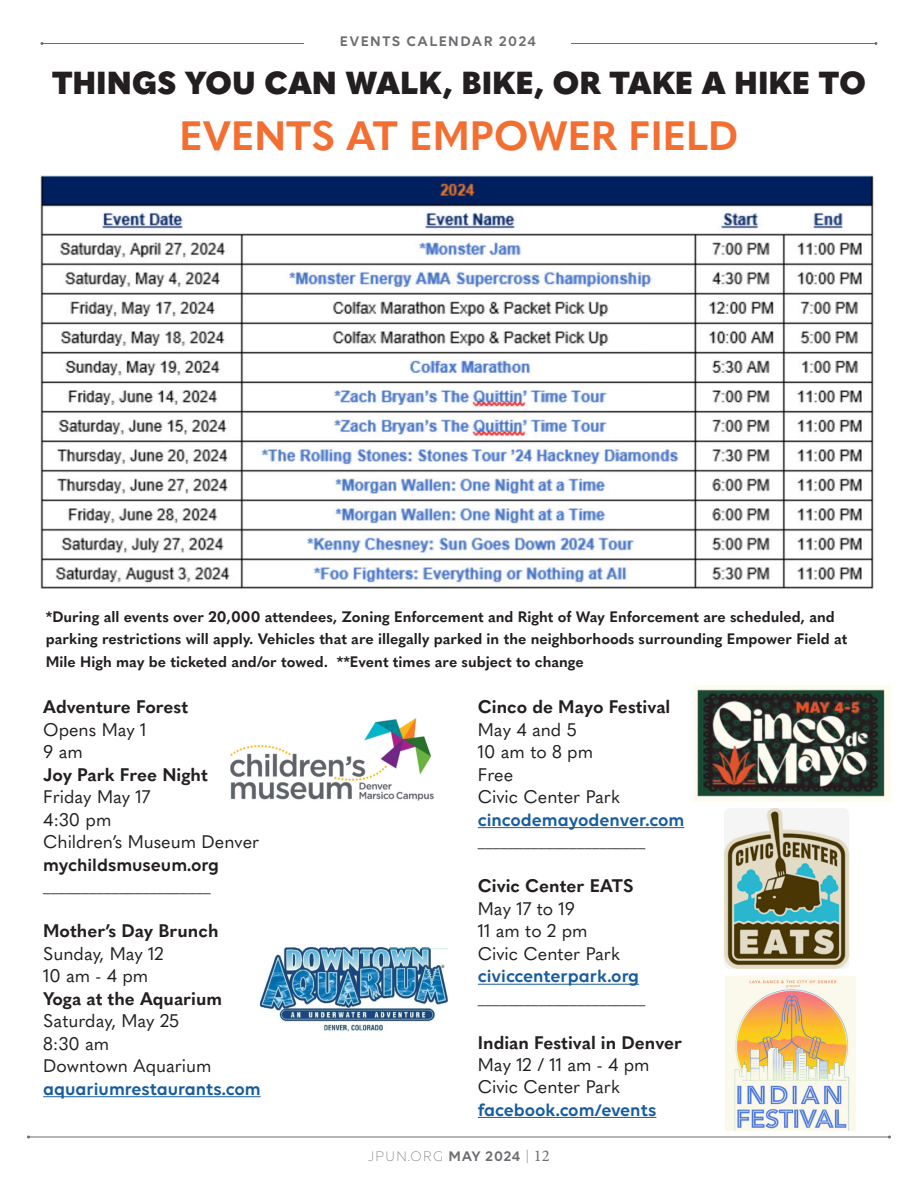
<style>
.page{position:relative;width:918px;height:1188px;background:#fff}
.page>*{position:absolute;margin:0;border:0;box-sizing:border-box;transform-origin:0 0}
.t1{font:700 40.5px "Quasimoda";color:#f36e31}
.t2{font:900 31.5px "Quasimoda";color:#231f20}
.t3{font:18px "Quasimoda";color:#231f20}
.t4{font:700 18px "Quasimoda";color:#231f20}
.t5{font:600 18px "Volte";color:#175d9e}
.t6{font:18px "Volte";color:#231f20}
.t7{font:600 18px "Volte";color:#231f20}
.t8{font:700 15px/22.5px "Quasimoda";color:#231f20}
.t9{font:300 15px "Volte";letter-spacing:.05em;color:#6c6d70}
.section_header{font:600 15px "Volte";letter-spacing:.1em;color:#6c6d70}
.s1{font-weight:600}
.s2{font-family:"Minion Pro";font-weight:400;font-size:16.5px}
</style>
<div class="page">
<hr style="left:43px;top:1096px;width:218px;height:1px;background:#175d9e">
<hr style="left:28px;top:1137px;width:862px;height:1px;background:#6c6d70">
<hr style="left:42px;top:43px;width:834px;height:1px;background:#6c6d70">
<div style="left:305px;top:28px;width:266px;height:27px;background:#fff"></div>
<img style="left:41px;top:176px;width:833px;height:413px">
<hr style="left:478px;top:827px;width:206px;height:1px;background:#175d9e">
<hr style="left:478px;top:984px;width:161px;height:1px;background:#175d9e">
<hr style="left:478px;top:1117px;width:178px;height:1px;background:#175d9e">
<img style="left:230px;top:718px;width:204px;height:83px">
<img style="left:260px;top:947px;width:188px;height:85px">
<img style="left:694px;top:686px;width:197px;height:115px">
<img style="left:724px;top:809px;width:126px;height:160px">
<img style="left:725px;top:977px;width:130px;height:153px">
<p class="section_header" style="left:340px;top:32px;width:197px">EVENTS CALENDAR 2024</p>
<p class="t2" style="left:52px;top:58px;width:816px">THINGS YOU CAN WALK, BIKE, OR TAKE A HIKE TO</p>
<p class="t1" style="left:179px;top:104px;width:561px">EVENTS AT EMPOWER FIELD</p>
<p class="t8" style="left:46px;top:604px;width:803px">*During all events over 20,000 attendees, Zoning Enforcement and Right of Way Enforcement are scheduled, and parking restrictions will apply. Vehicles that are illegally parked in the neighborhoods surrounding Empower Field at<br>Mile High may be ticketed and/or towed. **Event times are subject to change</p>
<p class="t4" style="left:478px;top:693px;width:194px">Cinco de Mayo Festival</p>
<p class="t3" style="left:478px;top:716px;width:100px">May 4 and 5</p>
<p class="t3" style="left:478px;top:738px;width:117px">10 am to 8 pm</p>
<p class="t3" style="left:478px;top:761px;width:37px">Free</p>
<p class="t3" style="left:478px;top:783px;width:144px">Civic Center Park</p>
<p class="t5" style="left:478px;top:809px;width:208px">cincodemayodenver.com</p>
<p class="t6" style="left:478px;top:832px;width:169px">______________________</p>
<p class="t4" style="left:478px;top:872px;width:157px">Civic Center EATS</p>
<p class="t3" style="left:478px;top:895px;width:99px">May 17 to 19</p>
<p class="t3" style="left:478px;top:917px;width:111px">11 am to 2 pm</p>
<p class="t3" style="left:478px;top:940px;width:144px">Civic Center Park</p>
<p class="t5" style="left:478px;top:966px;width:163px">civiccenterpark.org</p>
<p class="t6" style="left:478px;top:989px;width:169px">______________________</p>
<p class="t4" style="left:478px;top:1029px;width:206px">Indian Festival in Denver</p>
<p class="t3" style="left:478px;top:1051px;width:173px">May 12 / 11 am - 4 pm</p>
<p class="t3" style="left:478px;top:1073px;width:144px">Civic Center Park</p>
<p class="t5" style="left:478px;top:1099px;width:180px">facebook.com/events</p>
<p class="t4" style="left:43px;top:693px;width:147px">Adventure Forest</p>
<p class="t3" style="left:43px;top:716px;width:105px">Opens May 1</p>
<p class="t3" style="left:43px;top:738px;width:41px">9 am</p>
<p class="t4" style="left:43px;top:761px;width:166px">Joy Park Free Night</p>
<p class="t3" style="left:43px;top:783px;width:109px">Friday May 17</p>
<p class="t3" style="left:43px;top:806px;width:70px">4:30 pm</p>
<p class="t3" style="left:43px;top:828px;width:218px">Children’s Museum Denver</p>
<p class="t7" style="left:43px;top:854px;width:177px">mychildsmuseum.org</p>
<p class="t6" style="left:43px;top:877px;width:169px">______________________</p>
<p class="t4" style="left:43px;top:917px;width:177px">Mother’s Day Brunch</p>
<p class="t3" style="left:43px;top:940px;width:122px">Sunday, May 12</p>
<p class="t3" style="left:43px;top:962px;width:107px">10 am - 4 pm</p>
<p class="t4" style="left:43px;top:985px;width:180px">Yoga at the Aquarium</p>
<p class="t3" style="left:43px;top:1007px;width:138px">Saturday, May 25</p>
<p class="t3" style="left:43px;top:1030px;width:68px">8:30 am</p>
<p class="t3" style="left:43px;top:1052px;width:170px">Downtown Aquarium</p>
<p class="t5" style="left:43px;top:1078px;width:219px">aquariumrestaurants.com</p>
<p class="t9" style="left:368px;top:1148px;width:183px">JPUN.ORG <span class="s1">MAY 2024</span> | <span class="s2">12</span></p>
</div>
